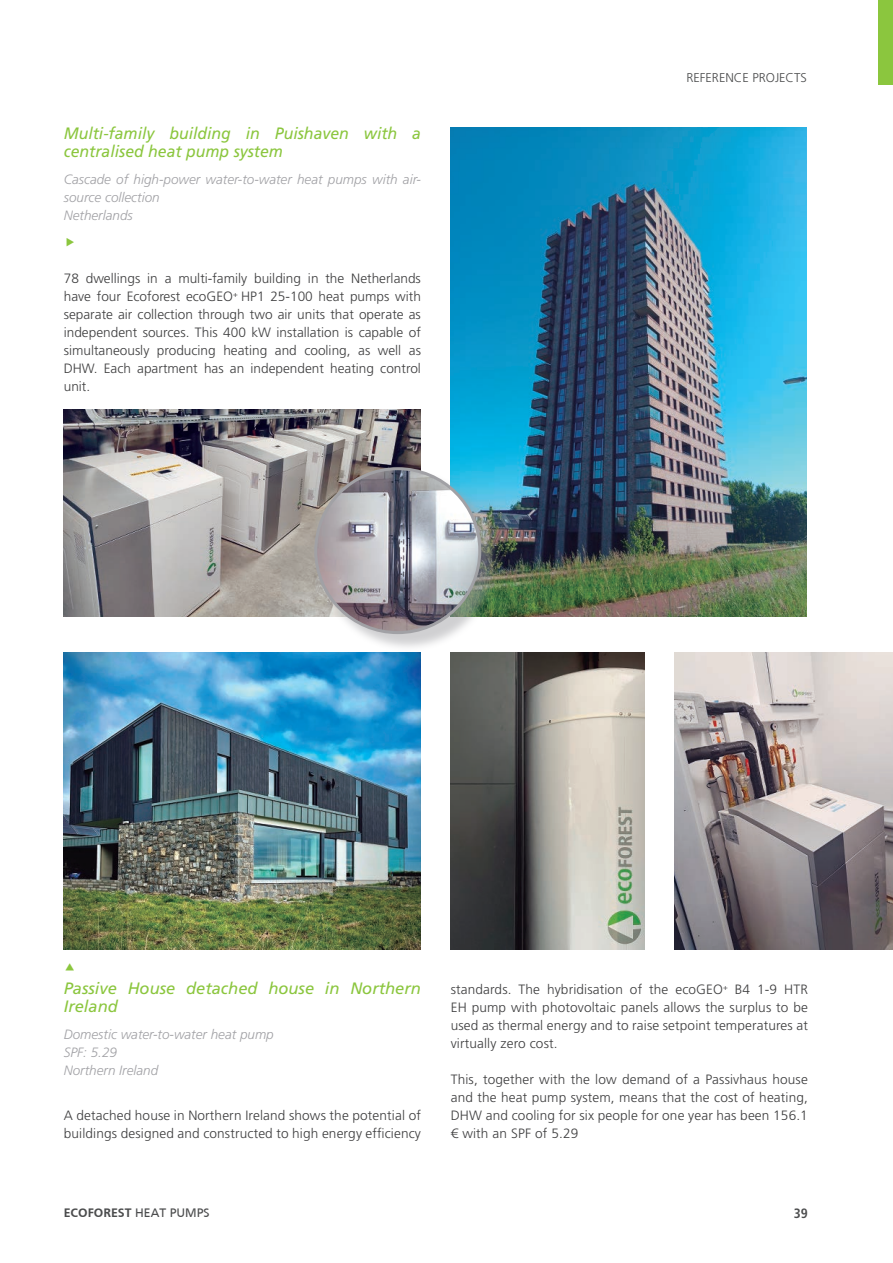
<style>
.page{position:relative;width:893px;height:1263px;background:#fff}
.page>*{position:absolute;margin:0;border:0;box-sizing:border-box;transform-origin:0 0}
.t1{font:italic 16.5px/18px "Frutiger LT Std";color:#8bc63e;scale:.96 1}
.t2{font:italic 16.5px/18px "Frutiger LT Std";color:#8bc63e}
.t3{font:300 13.5px/18px "Frutiger LT Std";letter-spacing:.01em;color:#3e3e3f;text-align:justify}
.t4{font:italic 300 13.5px/18px "Frutiger LT Std";color:#a1a1a5}
.t5{font:700 condensed 13.5px "Frutiger LT Std";color:#4b4c4d}
.t6{font:700 12.75px "Frutiger";color:#4b4c4d}
.t7{font:300 12.75px "Frutiger LT Std";color:#4b4c4d}
.s1{font-weight:400}
</style>
<div class="page">
<div style="left:878px;top:0;width:15px;height:85px;background:#8bc63e"></div>
<img style="left:451px;top:128px;width:356px;height:488px">
<img style="left:64px;top:409px;width:357px;height:207px">
<div style="left:316px;top:469px;width:184px;height:183px;background:#a1a1a5;opacity:.5"></div>
<img style="left:316px;top:469px;width:164px;height:164px;border-radius:82px">
<img style="left:451px;top:652px;width:193px;height:297px">
<img style="left:674px;top:652px;width:219px;height:297px">
<img style="left:64px;top:652px;width:357px;height:297px">
<p class="t1" style="left:64px;top:124px;width:374px">Multi-family building in Puishaven with a centralised heat pump system</p>
<p class="t4" style="left:64px;top:171px;width:359px">Cascade of high-power water-to-water heat pumps with air&shy;source collection<br>Netherlands</p>
<p class="t3" style="left:64px;top:270px;width:359px">78 dwellings in a multi-family building in the Netherlands have four Ecoforest ecoGEO<sup>+</sup> HP1 25-100 heat pumps with separate air collection through two air units that operate as independent sources. This 400 kW installation is capable of simultaneously producing heating and cooling, as well as DHW. Each apartment has an independent heating control unit.</p>
<p class="t7" style="left:686px;top:70px;width:122px">REFERENCE PROJECTS</p>
<p class="t2" style="left:64px;top:979px;width:359px">Passive House detached house in Northern<br>Ireland</p>
<p class="t4" style="left:64px;top:1026px;width:212px">Domestic water-to-water heat pump<br>SPF: 5.29<br>Northern Ireland</p>
<p class="t3" style="left:64px;top:1107px;width:359px">A detached house in Northern Ireland shows the potential of buildings designed and constructed to high energy efficiency</p>
<p class="t3" style="left:451px;top:981px;width:359px">standards. The hybridisation of the ecoGEO<sup>+</sup> B4 1-9 HTR EH pump with photovoltaic panels allows the surplus to be used as thermal energy and to raise setpoint temperatures at virtually zero cost.</p>
<p class="t3" style="left:451px;top:1071px;width:359px">This, together with the low demand of a Passivhaus house and the heat pump system, means that the cost of heating, DHW and cooling for six people for one year has been 156.1 € with an SPF of 5.29</p>
<p class="t6" style="left:64px;top:1205px;width:147px">ECOFOREST <span class="s1">HEAT PUMPS</span></p>
<p class="t5" style="left:794px;top:1205px;width:16px">39</p>
</div>
